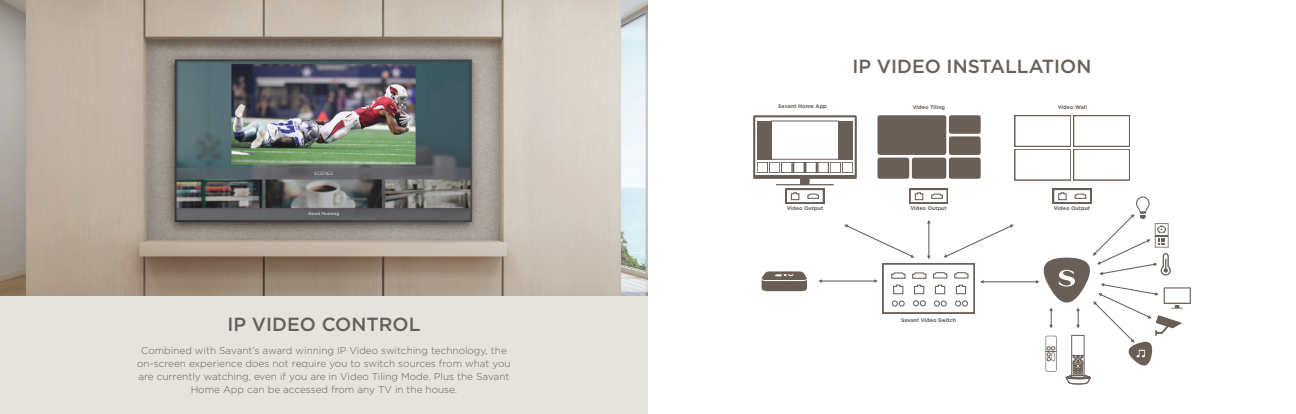
<style>
.page{position:relative;width:1296px;height:414px;background:#fff}
.page>*{position:absolute;margin:0;border:0;box-sizing:border-box;transform-origin:0 0}
.t1{font:500 19px "Gotham";color:#696158}
.t2{font:500 19px "Gotham";color:#686056}
.t3{font:300 10px/13px "Gotham";color:#686056;text-align:center}
.t4{font:700 5.3px "Gotham";color:#695f57}
</style>
<div class="page">
<img style="left:0;top:0;width:648px;height:296px">
<div style="left:0;top:296px;width:648px;height:118px;background:#e4e3de"></div>
<svg style="left:753px;top:115px;width:438px;height:270px"></svg>
<div style="left:771px;top:121px;width:68px;height:39px;border:1px solid #695f56"></div>
<div style="left:839px;top:121px;width:14px;height:39px;background:#695f56"></div>
<div style="left:757px;top:121px;width:14px;height:39px;background:#695f56"></div>
<h1 class="t2" style="left:228px;top:312px;width:194px">IP VIDEO CONTROL</h1>
<p class="t3" style="left:137px;top:344px;width:375px">Combined with Savant’s award winning IP Video switching technology, the on-screen experience does not require you to switch sources from what you are currently watching, even if you are in Video Tiling Mode. Plus the Savant Home App can be accessed from any TV in the house.</p>
<p class="t4" style="left:778px;top:102px;width:50px">Savant Home App</p>
<h1 class="t1" style="left:853px;top:54px;width:240px">IP VIDEO INSTALLATION</h1>
<p class="t4" style="left:913px;top:103px;width:34px">Video Tiling</p>
<p class="t4" style="left:1058px;top:103px;width:31px">Video Wall</p>
<p class="t4" style="left:787px;top:204px;width:38px">Video Output</p>
<p class="t4" style="left:910px;top:205px;width:38px">Video Output</p>
<p class="t4" style="left:1054px;top:205px;width:38px">Video Output</p>
<p class="t4" style="left:901px;top:317px;width:56px">Savant Video Switch</p>
</div>
